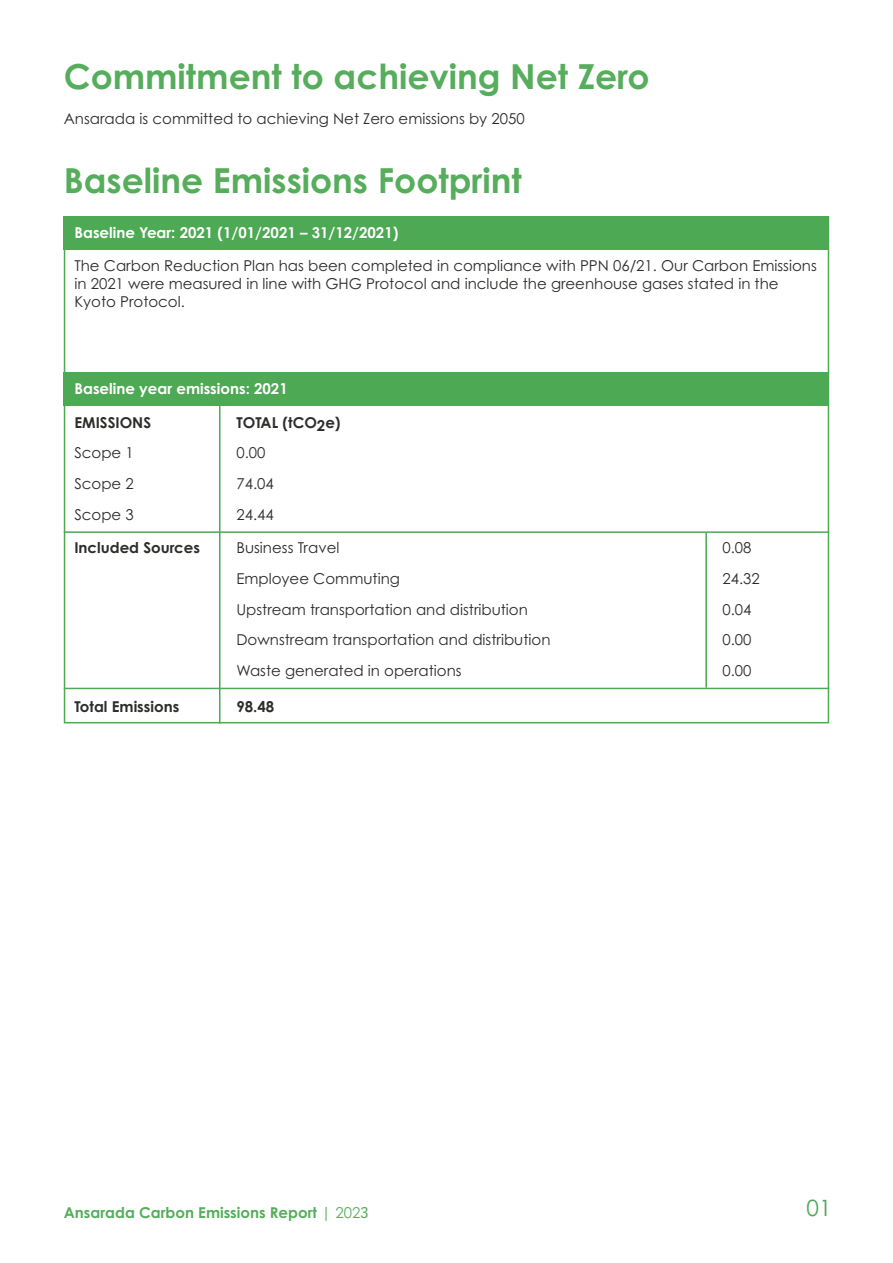
<style>
.page{position:relative;width:893px;height:1263px;background:#fff}
.page>*{position:absolute;margin:0;border:0;box-sizing:border-box;transform-origin:0 0}
.t1{font:700 34.5px "Century Gothic Pro";color:#56ad5c}
.t2{font:22.5px "Century Gothic Pro";color:#4da953}
.t3{font:15px/18px "Century Gothic Pro";color:#2e2d2c}
.t4{font:700 15px "Century Gothic Pro";color:#fff}
.t5{font:700 15px "Century Gothic Pro";color:#2e2d2c}
.t6{font:700 15px "Century Gothic Pro";color:#56ad5c}
.s1{font-weight:400}
.s2{font-family:"Adelle Sans Devanagari";font-weight:400}
</style>
<div class="page">
<div style="left:64px;top:216px;width:765px;height:33px;background:#4da953"></div>
<div style="left:64px;top:373px;width:765px;height:33px;background:#4da953"></div>
<hr style="left:64px;top:531px;width:765px;height:2px;background:#4da953">
<hr style="left:64px;top:688px;width:765px;height:1px;background:#4da953">
<hr style="left:219px;top:406px;width:1px;height:317px;background:#4da953">
<hr style="left:705px;top:533px;width:2px;height:155px;background:#4da953">
<h1 class="t1" style="left:64px;top:55px;width:587px">Commitment to achieving Net Zero</h1>
<p class="t3" style="left:64px;top:109px;width:462px">Ansarada is committed to achieving Net Zero emissions by 2050</p>
<h1 class="t1" style="left:64px;top:159px;width:460px">Baseline Emissions Footprint</h1>
<p class="t4" style="left:74px;top:223px;width:325px">Baseline Year: 2021 (1/01/2021 – 31/12/2021)</p>
<p class="t3" style="left:74px;top:256px;width:744px">The Carbon Reduction Plan has been completed in compliance with PPN 06/21. Our Carbon Emissions in 2021 were measured in line with GHG Protocol and include the greenhouse gases stated in the<br>Kyoto Protocol.</p>
<p class="t4" style="left:74px;top:379px;width:215px">Baseline year emissions: 2021</p>
<p class="t5" style="left:74px;top:413px;width:78px">EMISSIONS</p>
<p class="t5" style="left:236px;top:413px;width:106px">TOTAL (tCO2e)</p>
<p class="t3" style="left:74px;top:444px;width:61px">Scope 1</p>
<p class="t3" style="left:236px;top:444px;width:31px">0.00</p>
<p class="t3" style="left:74px;top:474px;width:61px">Scope 2</p>
<p class="t3" style="left:236px;top:474px;width:39px">74.04</p>
<p class="t3" style="left:74px;top:505px;width:61px">Scope 3</p>
<p class="t3" style="left:236px;top:505px;width:39px">24.44</p>
<p class="t5" style="left:74px;top:538px;width:127px">Included Sources</p>
<p class="t3" style="left:236px;top:538px;width:105px">Business Travel</p>
<p class="t3" style="left:722px;top:538px;width:31px">0.08</p>
<p class="t3" style="left:236px;top:569px;width:165px">Employee Commuting</p>
<p class="t3" style="left:722px;top:569px;width:39px">24.32</p>
<p class="t3" style="left:236px;top:600px;width:293px">Upstream transportation and distribution</p>
<p class="t3" style="left:722px;top:600px;width:31px">0.04</p>
<p class="t3" style="left:236px;top:631px;width:316px">Downstream transportation and distribution</p>
<p class="t3" style="left:722px;top:631px;width:31px">0.00</p>
<p class="t3" style="left:236px;top:661px;width:227px">Waste generated in operations</p>
<p class="t3" style="left:722px;top:661px;width:31px">0.00</p>
<p class="t5" style="left:74px;top:697px;width:106px">Total Emissions</p>
<p class="t5" style="left:236px;top:697px;width:39px">98.48</p>
<p class="t6" style="left:64px;top:1203px;width:306px">Ansarada Carbon Emissions Report <span class="s1">| 202</span><span class="s2">3</span></p>
<h2 class="t2" style="left:807px;top:1194px;width:26px">01</h2>
</div>
